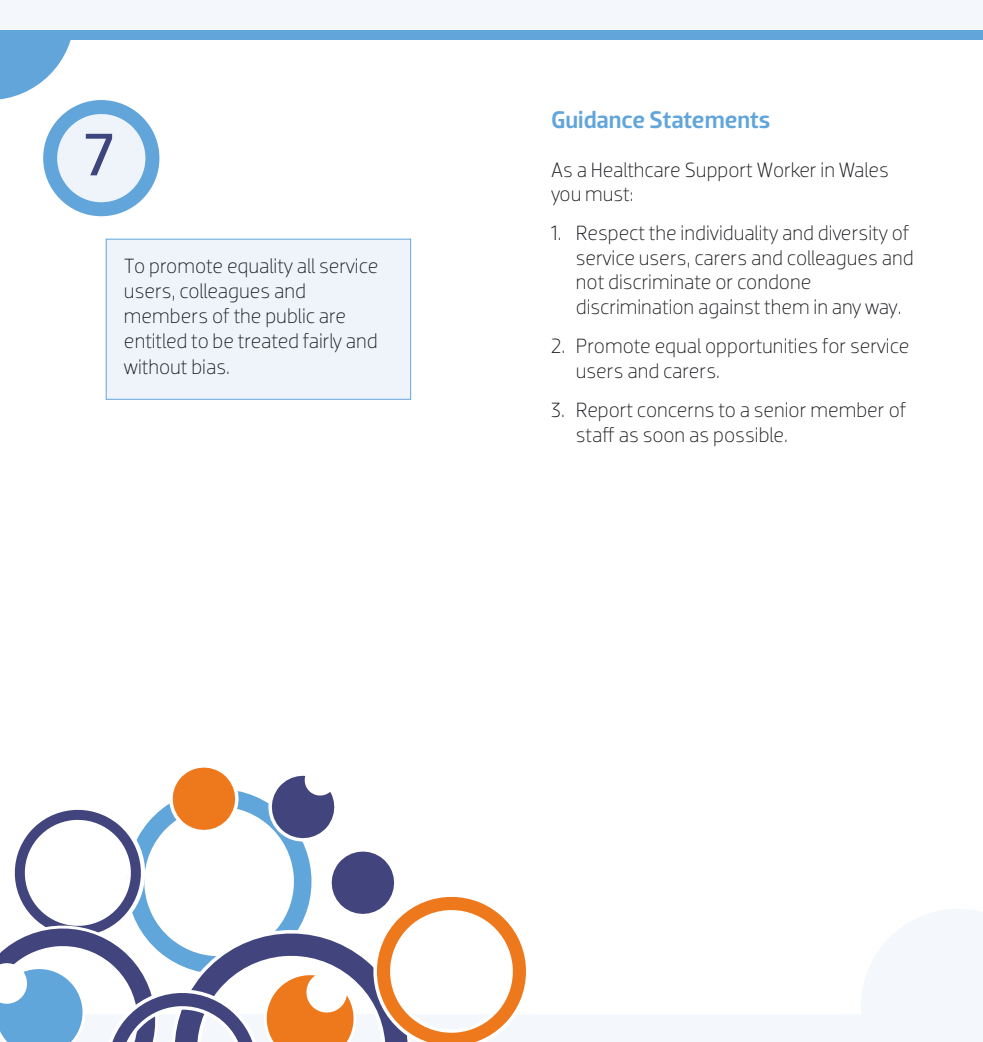
<style>
.page{position:relative;width:983px;height:1042px;background:#fff}
.page>*{position:absolute;margin:0;border:0;box-sizing:border-box;transform-origin:0 0}
.t1{font:59.5px "Frutiger";color:#3d457d}
.t2{font:500 24.5px "Dobra";color:#61a5db}
.t3{font:300 21px/24.5px "Dobra";color:#1b1c20}
</style>
<div class="page">
<div style="left:0;top:0;width:982px;height:40px;background:#61a5db"></div>
<div style="left:0;top:1014px;width:982px;height:28px;background:#f4f8fc"></div>
<div style="left:0;top:0;width:982px;height:30px;background:#f4f8fc"></div>
<svg style="left:0;top:40px;width:159px;height:176px"></svg>
<svg style="left:861px;top:909px;width:121px;height:105px"></svg>
<div style="left:106px;top:239px;width:304px;height:160px;background:#eff4fb"></div>
<div style="left:106px;top:239px;width:305px;height:160px;border:1px solid #61a5db"></div>
<svg style="left:0;top:767px;width:526px;height:275px"></svg>
<h1 class="t1" style="left:83px;top:131px;width:35px">7</h1>
<p class="t3" style="left:124px;top:255px;width:256px;line-height:25.2px">To promote equality all service users, colleagues and members of the public are entitled to be treated fairly and without bias.</p>
<p class="t2" style="left:551px;top:110px;width:221px">Guidance Statements</p>
<p class="t3" style="left:551px;top:159px;width:339px">As a Healthcare Support Worker in Wales you must:</p>
<p class="t3" style="left:575px;top:223px;width:339px;text-indent:-25px">1. Respect the individuality and diversity of service users, carers and colleagues and not discriminate or condone discrimination against them in any way.</p>
<p class="t3" style="left:575px;top:336px;width:335px;text-indent:-25px">2. Promote equal opportunities for service users and carers.</p>
<p class="t3" style="left:575px;top:400px;width:332px;text-indent:-25px">3. Report concerns to a senior member of staff as soon as possible.</p>
</div>
